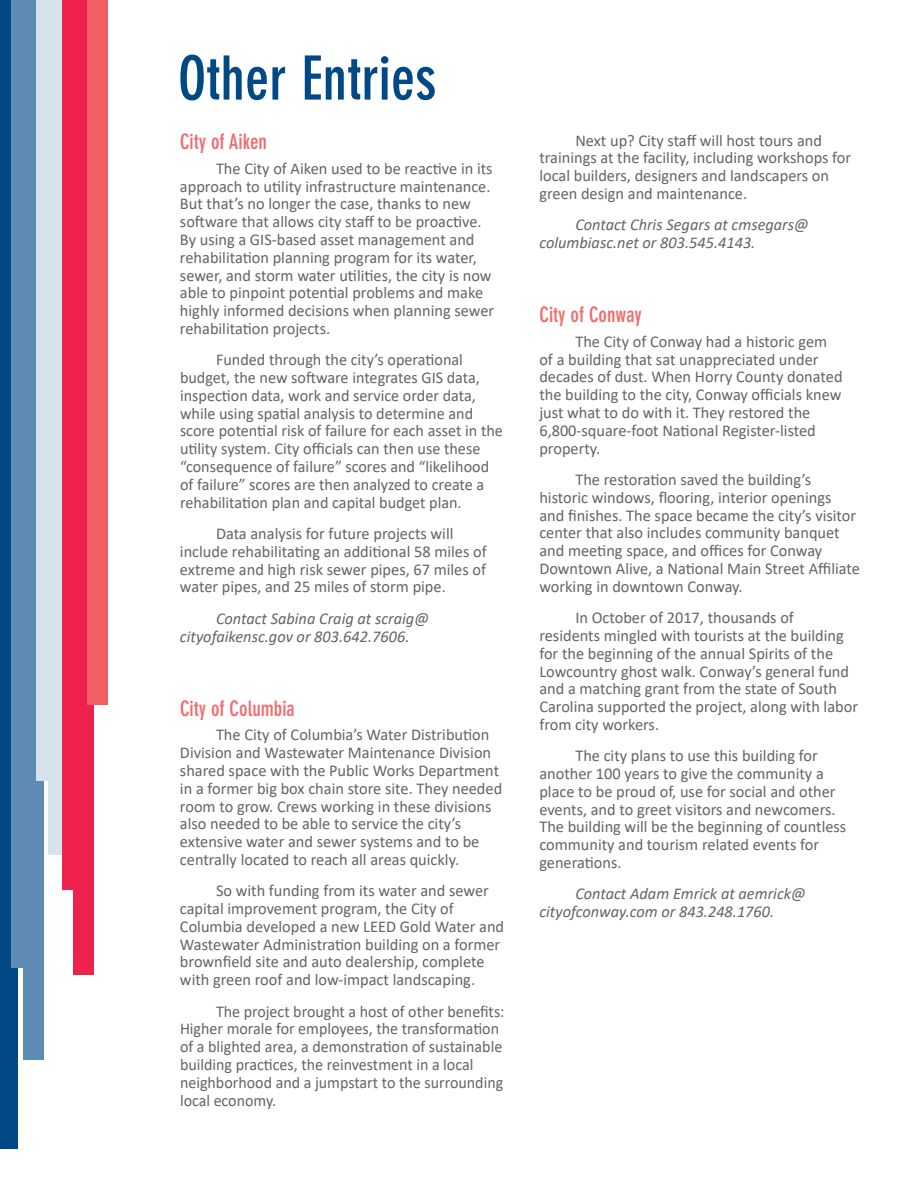
<style>
.page{position:relative;width:918px;height:1188px;background:#fff}
.page>*{position:absolute;margin:0;border:0;box-sizing:border-box;transform-origin:0 0}
.t1{font:700 condensed 60px "DIN Neuzeit Grotesk Std";color:#004987}
.t2{font:700 condensed 21px "DIN Neuzeit Grotesk Std";color:#f26a6c}
.t3{font:16.5px/17.9px "Calibri";color:#636466}
.t4{font:italic 16.5px/17.9px "Calibri";color:#636466}
</style>
<div class="page">
<div style="left:0;top:0;width:18px;height:1149px;background:#004987"></div>
<div style="left:23px;top:0;width:20px;height:1060px;background:#5d8bb3"></div>
<div style="left:48px;top:0;width:20px;height:855px;background:#d6e2ec"></div>
<div style="left:73px;top:0;width:21px;height:975px;background:#ee224d"></div>
<div style="left:12px;top:0;width:20px;height:968px;background:#5d8bb3"></div>
<div style="left:37px;top:0;width:20px;height:781px;background:#d6e2ec"></div>
<div style="left:62px;top:0;width:20px;height:890px;background:#ee224d"></div>
<div style="left:87px;top:0;width:20px;height:705px;background:#f15f65"></div>
<h1 class="t1" style="left:178px;top:44px;width:260px">Other Entries</h1>
<p class="t2" style="left:180px;top:130px;width:88px">City of Aiken</p>
<p class="t3" style="left:180px;top:159px;width:316px;text-indent:36px">The City of Aiken used to be reactive in its approach to utility infrastructure maintenance.<br>But that’s no longer the case, thanks to new software that allows city staff to be proactive.<br>By using a GIS-based asset management and rehabilitation planning program for its water, sewer, and storm water utilities, the city is now able to pinpoint potential problems and make highly informed decisions when planning sewer rehabilitation projects.</p>
<p class="t3" style="left:180px;top:350px;width:325px;text-indent:36px">Funded through the city’s operational budget, the new software integrates GIS data, inspection data, work and service order data, while using spatial analysis to determine and score potential risk of failure for each asset in the utility system. City officials can then use these “consequence of failure” scores and “likelihood of failure” scores are then analyzed to create a rehabilitation plan and capital budget plan.</p>
<p class="t3" style="left:180px;top:524px;width:308px;text-indent:36px">Data analysis for future projects will include rehabilitating an additional 58 miles of extreme and high risk sewer pipes, 67 miles of water pipes, and 25 miles of storm pipe.</p>
<p class="t4" style="left:180px;top:609px;width:250px;text-indent:36px">Contact Sabina Craig at scraig@ cityofaikensc.gov or 803.642.7606.</p>
<p class="t2" style="left:180px;top:696px;width:116px">City of Columbia</p>
<p class="t3" style="left:180px;top:726px;width:324px;text-indent:36px">The City of Columbia’s Water Distribution Division and Wastewater Maintenance Division shared space with the Public Works Department in a former big box chain store site. They needed room to grow. Crews working in these divisions also needed to be able to service the city’s extensive water and sewer systems and to be centrally located to reach all areas quickly.</p>
<p class="t3" style="left:180px;top:881px;width:326px;text-indent:36px">So with funding from its water and sewer capital improvement program, the City of Columbia developed a new LEED Gold Water and Wastewater Administration building on a former brownfield site and auto dealership, complete with green roof and low-impact landscaping.</p>
<p class="t3" style="left:180px;top:1002px;width:326px;text-indent:36px">The project brought a host of other benefits:<br>Higher morale for employees, the transformation of a blighted area, a demonstration of sustainable building practices, the reinvestment in a local neighborhood and a jumpstart to the surrounding local economy.</p>
<p class="t3" style="left:539px;top:131px;width:313px;text-indent:36px">Next up? City staff will host tours and trainings at the facility, including workshops for local builders, designers and landscapers on green design and maintenance.</p>
<p class="t4" style="left:539px;top:215px;width:271px;text-indent:36px">Contact Chris Segars at cmsegars@ columbiasc.net or 803.545.4143.</p>
<p class="t2" style="left:539px;top:303px;width:104px">City of Conway</p>
<p class="t3" style="left:539px;top:332px;width:305px;text-indent:36px">The City of Conway had a historic gem of a building that sat unappreciated under decades of dust. When Horry County donated the building to the city, Conway officials knew just what to do with it. They restored the 6,800-square-foot National Register-listed property.</p>
<p class="t3" style="left:539px;top:470px;width:322px;text-indent:36px">The restoration saved the building’s historic windows, flooring, interior openings and finishes. The space became the city’s visitor center that also includes community banquet and meeting space, and offices for Conway Downtown Alive, a National Main Street Affiliate working in downtown Conway.</p>
<p class="t3" style="left:539px;top:608px;width:320px;text-indent:36px">In October of 2017, thousands of residents mingled with tourists at the building for the beginning of the annual Spirits of the Lowcountry ghost walk. Conway’s general fund and a matching grant from the state of South Carolina supported the project, along with labor from city workers.</p>
<p class="t3" style="left:539px;top:746px;width:308px;text-indent:36px">The city plans to use this building for another 100 years to give the community a place to be proud of, use for social and other events, and to greet visitors and newcomers.<br>The building will be the beginning of countless community and tourism related events for generations.</p>
<p class="t4" style="left:539px;top:884px;width:268px;text-indent:36px">Contact Adam Emrick at aemrick@ cityofconway.com or 843.248.1760.</p>
</div>
